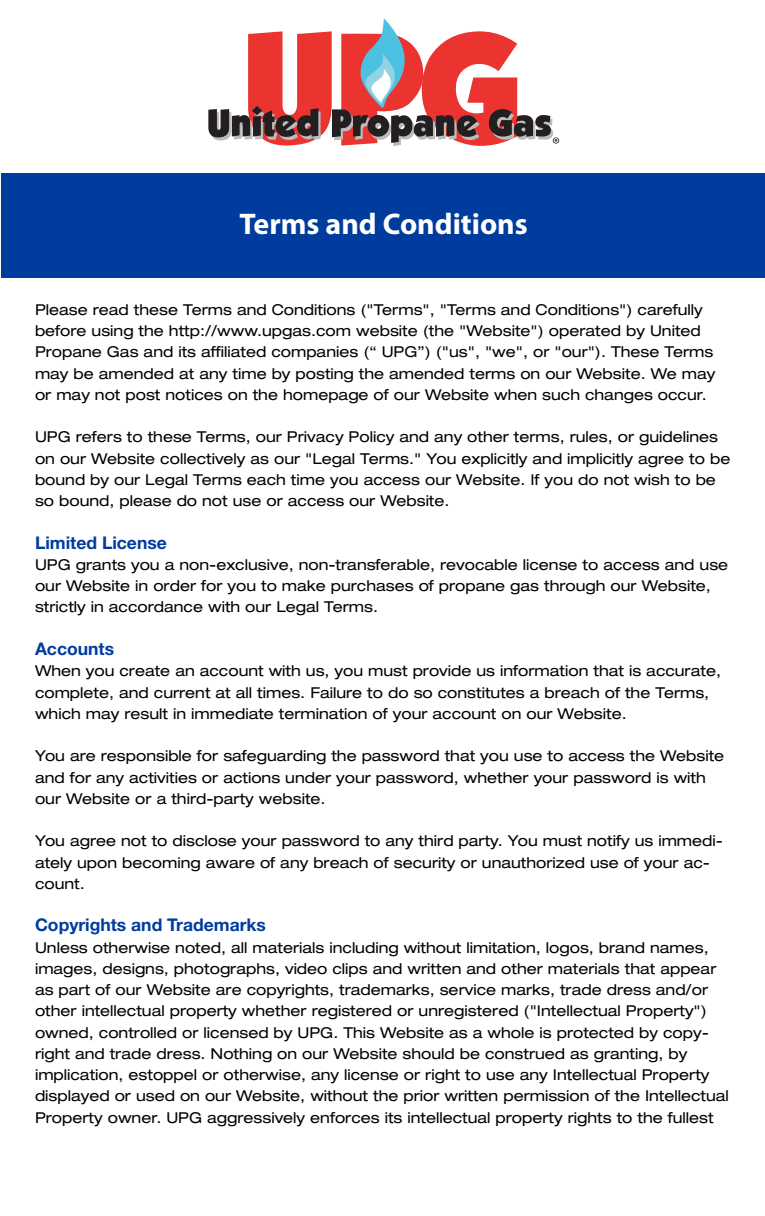
<style>
.page{position:relative;width:765px;height:1216px;background:#fff}
.page>*{position:absolute;margin:0;border:0;box-sizing:border-box;transform-origin:0 0}
.t1{font:700 29.88px "Myriad Pro";color:#fff}
.t2{font:700 17.5px "Helvetica Neue";color:#003c9e}
.t3{font:expanded 15px/21.2px "Helvetica Neue";color:#000}
</style>
<div class="page">
<div style="left:1px;top:173px;width:764px;height:104px;background:#003c9e"></div>
<svg style="left:208px;top:18px;width:351px;height:128px"></svg>
<h1 class="t1" style="left:240px;top:204px;width:290px">Terms and Conditions</h1>
<p class="t3" style="left:35px;top:298px;width:682px">Please read these Terms and Conditions ("Terms", "Terms and Conditions") carefully before using the http://www.upgas.com website (the "Website") operated by United Propane Gas and its affiliated companies (“ UPG”) ("us", "we", or "our"). These Terms may be amended at any time by posting the amended terms on our Website. We may or may not post notices on the homepage of our Website when such changes occur.</p>
<p class="t3" style="left:35px;top:426px;width:697px">UPG refers to these Terms, our Privacy Policy and any other terms, rules, or guidelines on our Website collectively as our "Legal Terms." You explicitly and implicitly agree to be bound by our Legal Terms each time you access our Website. If you do not wish to be so bound, please do not use or access our Website.</p>
<p class="t2" style="left:35px;top:531px;width:133px">Limited License</p>
<p class="t3" style="left:35px;top:553px;width:695px">UPG grants you a non-exclusive, non-transferable, revocable license to access and use our Website in order for you to make purchases of propane gas through our Website, strictly in accordance with our Legal Terms.</p>
<p class="t2" style="left:35px;top:638px;width:81px">Accounts</p>
<p class="t3" style="left:35px;top:660px;width:688px">When you create an account with us, you must provide us information that is accurate, complete, and current at all times. Failure to do so constitutes a breach of the Terms, which may result in immediate termination of your account on our Website.</p>
<p class="t3" style="left:35px;top:745px;width:691px">You are responsible for safeguarding the password that you use to access the Website and for any activities or actions under your password, whether your password is with our Website or a third-party website.</p>
<p class="t3" style="left:35px;top:830px;width:690px">You agree not to disclose your password to any third party. You must notify us immedi&shy;ately upon becoming aware of any breach of security or unauthorized use of your ac&shy;count.</p>
<p class="t2" style="left:35px;top:914px;width:233px">Copyrights and Trademarks</p>
<p class="t3" style="left:35px;top:936px;width:695px">Unless otherwise noted, all materials including without limitation, logos, brand names, images, designs, photographs, video clips and written and other materials that appear as part of our Website are copyrights, trademarks, service marks, trade dress and/or other intellectual property whether registered or unregistered ("Intellectual Property") owned, controlled or licensed by UPG. This Website as a whole is protected by copy&shy;right and trade dress. Nothing on our Website should be construed as granting, by implication, estoppel or otherwise, any license or right to use any Intellectual Property displayed or used on our Website, without the prior written permission of the Intellectual Property owner. UPG aggressively enforces its intellectual property rights to the fullest</p>
</div>
